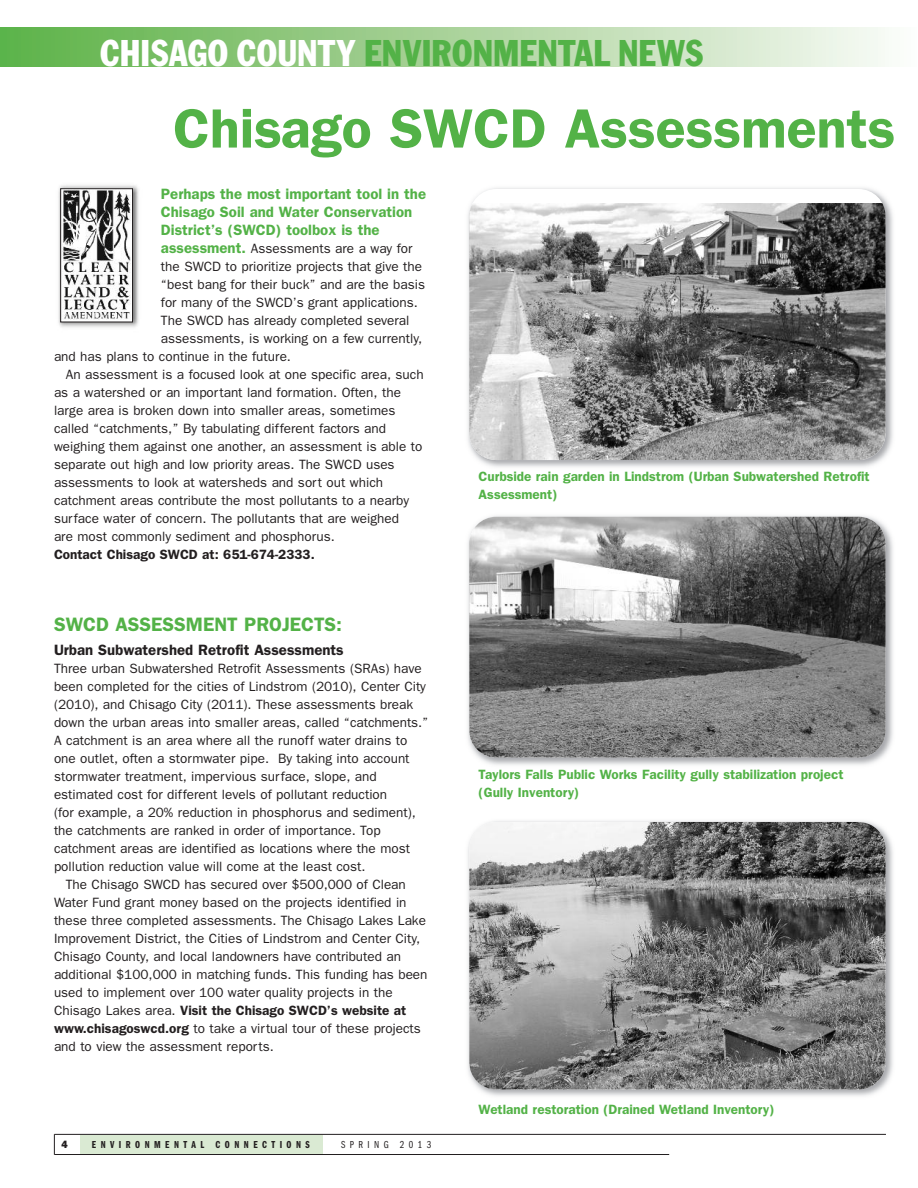
<style>
.page{position:relative;width:918px;height:1188px;background:#fff}
.page>*{position:absolute;margin:0;border:0;box-sizing:border-box;transform-origin:0 0}
.t1{font:600 55.5px "Franklin Gothic";color:#53b247}
.t2{font:condensed 39px "Franklin Got T";color:#53b247}
.t3{font:600 19.5px "Franklin Gothic";color:#53b247}
.t4{font:600 15px/18px "Franklin Gothic";color:#53b247}
.t5{font:600 15px "Franklin Gothic";color:#231f20}
.t6{font:13.5px "Franklin Gothic";color:#231f20}
.t7{font:600 13.5px/18px "Franklin Gothic";color:#53b247}
.t8{font:600 13.5px "Franklin Gothic";color:#231f20}
.t9{font:10.5px "Franklin Gothic Demi Cmpr";letter-spacing:.425em;color:#231f20}
.t10{font:10.5px "Franklin Gothic Book Cmpr";letter-spacing:.425em;color:#231f20}
.t11{font:800 10.5px "Franklin Gothic";color:#231f20}
.s1{color:#fff}
.s2{font-weight:600;font-size:15px;color:#53b247}
.s3{font-weight:400}
.s4{font-weight:600}
</style>
<div class="page">
<div style="left:80px;top:1135px;width:243px;height:20px;background:#daead3"></div>
<hr style="left:54px;top:1154px;width:615px;height:1px;background:#231f20">
<svg style="left:54px;top:1135px;width:1px;height:20px"></svg>
<div style="left:0;top:27px;width:916px;height:39px;background:linear-gradient(to right,#5cb045,#fafaf6)"></div>
<hr style="left:54px;top:1134px;width:832px;height:1px;background:#231f20">
<img style="left:468px;top:516px;width:425px;height:249px">
<img style="left:469px;top:517px;width:417px;height:241px;border-radius:27px">
<img style="left:468px;top:821px;width:425px;height:275px">
<img style="left:469px;top:822px;width:417px;height:268px;border-radius:27px">
<img style="left:468px;top:188px;width:425px;height:279px">
<div style="left:469px;top:189px;width:417px;height:271px;background:#fff;border-radius:27px"></div>
<img style="left:469px;top:204px;width:417px;height:256px">
<img style="left:58px;top:185px;width:81px;height:143px">
<div style="left:61px;top:189px;width:72px;height:133px;background:#fff"></div>
<img style="left:63px;top:191px;width:67px;height:128px">
<div style="left:60px;top:189px;width:73px;height:133px;border:1px solid #231f20"></div>
<h2 class="t2" style="left:100px;top:30px;width:605px"><span class="s1">CHISAGO COUNTY</span> ENVIRONMENTAL NEWS</h2>
<h1 class="t1" style="left:173px;top:96px;width:724px">Chisago SWCD Assessments</h1>
<p class="t4" style="left:161px;top:185px;width:267px">Perhaps the most important tool in the<br>Chisago Soil and Water Conservation<br>District’s (SWCD) toolbox is the</p>
<p class="t6" style="left:161px;top:241px;width:253px"><span class="s2">assessment.</span> Assessments are a way for</p>
<p class="t6" style="left:161px;top:259px;width:263px">the SWCD to prioritize projects that give the</p>
<p class="t6" style="left:161px;top:277px;width:266px">“best bang for their buck” and are the basis</p>
<p class="t6" style="left:161px;top:295px;width:258px">for many of the SWCD’s grant applications.</p>
<p class="t6" style="left:161px;top:313px;width:250px">The SWCD has already completed several</p>
<p class="t6" style="left:161px;top:331px;width:263px">assessments, is working on a few currently,</p>
<p class="t6" style="left:54px;top:349px;width:239px">and has plans to continue in the future.</p>
<p class="t6" style="left:66px;top:367px;width:359px">An assessment is a focused look at one specific area, such</p>
<p class="t6" style="left:54px;top:385px;width:348px">as a watershed or an important land formation. Often, the</p>
<p class="t6" style="left:54px;top:403px;width:343px">large area is broken down into smaller areas, sometimes</p>
<p class="t6" style="left:54px;top:421px;width:334px">called “catchments,” By tabulating different factors and</p>
<p class="t6" style="left:54px;top:439px;width:370px">weighing them against one another, an assessment is able to</p>
<p class="t6" style="left:54px;top:457px;width:342px">separate out high and low priority areas. The SWCD uses</p>
<p class="t6" style="left:54px;top:475px;width:331px">assessments to look at watersheds and sort out which</p>
<p class="t6" style="left:54px;top:493px;width:357px">catchment areas contribute the most pollutants to a nearby</p>
<p class="t6" style="left:54px;top:511px;width:347px">surface water of concern. The pollutants that are weighed</p>
<p class="t6" style="left:54px;top:529px;width:282px">are most commonly sediment and phosphorus.</p>
<p class="t8" style="left:54px;top:547px;width:262px">Contact Chisago SWCD at: 651-674-2333.</p>
<h3 class="t3" style="left:54px;top:613px;width:290px">SWCD ASSESSMENT PROJECTS:</h3>
<p class="t5" style="left:54px;top:641px;width:291px">Urban Subwatershed Retrofit Assessments</p>
<p class="t6" style="left:54px;top:661px;width:369px">Three urban Subwatershed Retrofit Assessments (SRAs) have</p>
<p class="t6" style="left:54px;top:679px;width:373px">been completed for the cities of Lindstrom (2010), Center City</p>
<p class="t6" style="left:54px;top:697px;width:361px">(2010), and Chisago City (2011). These assessments break</p>
<p class="t6" style="left:54px;top:715px;width:376px">down the urban areas into smaller areas, called “catchments.”</p>
<p class="t6" style="left:54px;top:733px;width:355px">A catchment is an area where all the runoff water drains to</p>
<p class="t6" style="left:54px;top:751px;width:357px">one outlet, often a stormwater pipe. By taking into account</p>
<p class="t6" style="left:54px;top:769px;width:324px">stormwater treatment, impervious surface, slope, and</p>
<p class="t6" style="left:54px;top:787px;width:335px">estimated cost for different levels of pollutant reduction</p>
<p class="t6" style="left:54px;top:805px;width:363px">(for example, a 20% reduction in phosphorus and sediment),</p>
<p class="t6" style="left:54px;top:823px;width:328px">the catchments are ranked in order of importance. Top</p>
<p class="t6" style="left:54px;top:841px;width:358px">catchment areas are identified as locations where the most</p>
<p class="t6" style="left:54px;top:859px;width:313px">pollution reduction value will come at the least cost.</p>
<p class="t6" style="left:66px;top:877px;width:342px">The Chisago SWCD has secured over $500,000 of Clean</p>
<p class="t6" style="left:54px;top:895px;width:354px">Water Fund grant money based on the projects identified in</p>
<p class="t6" style="left:54px;top:913px;width:373px">these three completed assessments. The Chisago Lakes Lake</p>
<p class="t6" style="left:54px;top:931px;width:368px">Improvement District, the Cities of Lindstrom and Center City,</p>
<p class="t6" style="left:54px;top:949px;width:349px">Chisago County, and local landowners have contributed an</p>
<p class="t6" style="left:54px;top:967px;width:375px">additional $100,000 in matching funds. This funding has been</p>
<p class="t6" style="left:54px;top:985px;width:340px">used to implement over 100 water quality projects in the</p>
<p class="t8" style="left:54px;top:1003px;width:354px"><span class="s3">Chisago Lakes area.</span> Visit the Chisago SWCD’s website at</p>
<p class="t6" style="left:54px;top:1021px;width:368px"><span class="s4">www.chisagoswcd.org</span> to take a virtual tour of these projects</p>
<p class="t6" style="left:54px;top:1039px;width:221px">and to view the assessment reports.</p>
<p class="t11" style="left:61px;top:1138px;width:8px">4</p>
<p class="t9" style="left:92px;top:1141px;width:219px">ENVIRONMENTAL CONNECTIONS</p>
<p class="t10" style="left:341px;top:1141px;width:92px">SPRING 2013</p>
<p class="t7" style="left:479px;top:468px;width:393px">Curbside rain garden in Lindstrom (Urban Subwatershed Retrofit<br>Assessment)</p>
<p class="t7" style="left:479px;top:766px;width:366px">Taylors Falls Public Works Facility gully stabilization project (Gully Inventory)</p>
<p class="t7" style="left:479px;top:1100px;width:297px">Wetland restoration (Drained Wetland Inventory)</p>
</div>
